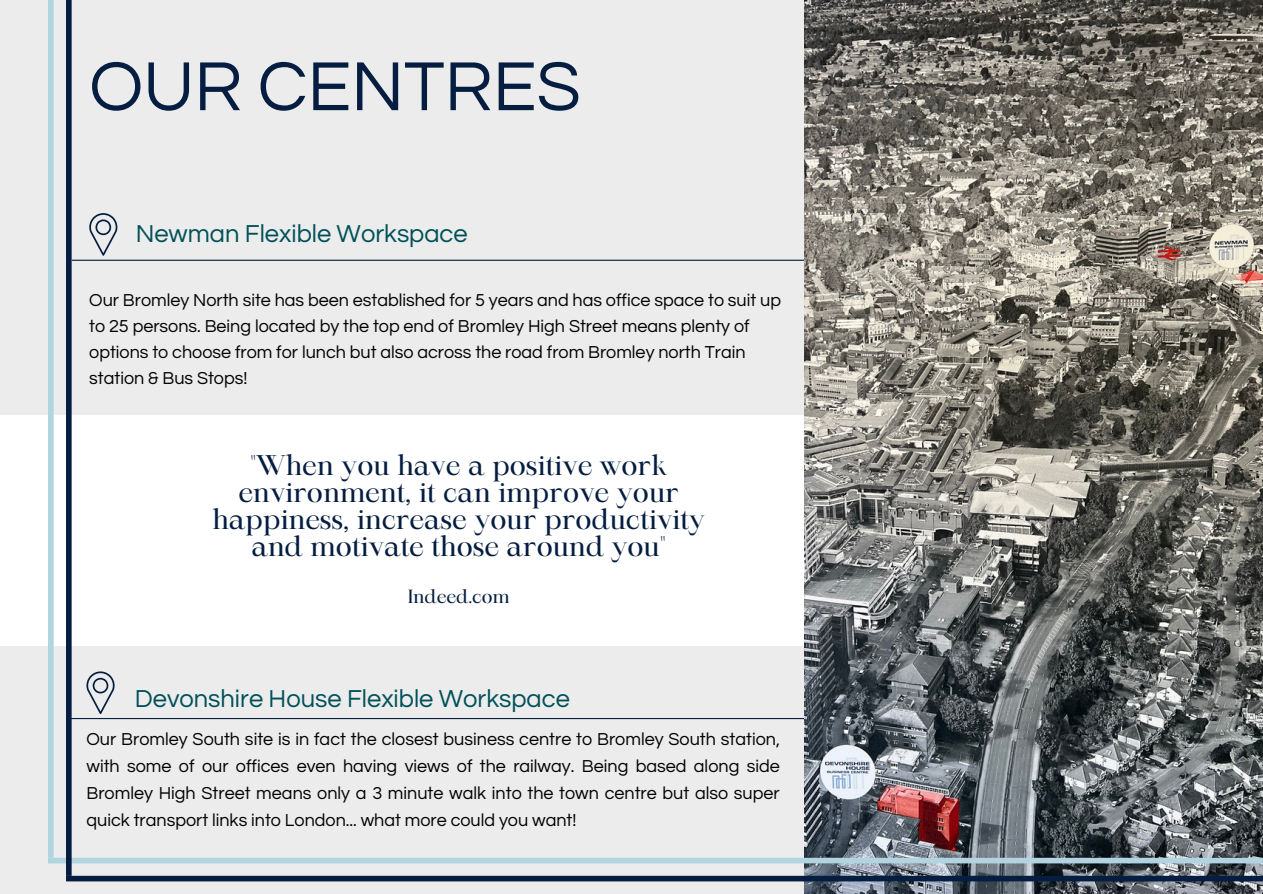
<style>
.page{position:relative;width:1263px;height:894px;background:#fff}
.page>*{position:absolute;margin:0;border:0;box-sizing:border-box;transform-origin:0 0}
.t1{font:72px "Questrial";color:#051d40}
.t2{font:27.3px/27px "Maharlika";color:#051d40;text-align:center}
.t3{font:25.5px "Questrial";color:#005059}
.t4{font:18.3px "Maharlika";color:#051d40}
.t5{font:18px/27px "Questrial";color:#000;text-align:justify}
</style>
<div class="page">
<div style="left:0;top:0;width:1263px;height:893px;background:#ebeceb"></div>
<hr style="left:69px;top:717px;width:779px;height:2px;background:#051d40">
<hr style="left:72px;top:259px;width:1064px;height:2px;background:#051d40">
<img style="left:804px;top:0;width:458px;height:893px">
<div style="left:0;top:416px;width:804px;height:229px;background:#fff"></div>
<svg style="left:89px;top:213px;width:28px;height:43px"></svg>
<svg style="left:86px;top:671px;width:29px;height:43px"></svg>
<div style="left:48px;top:857px;width:1215px;height:6px;background:#b1d4e0"></div>
<div style="left:48px;top:0;width:6px;height:857px;background:#b1d4e0"></div>
<div style="left:66px;top:875px;width:1197px;height:6px;background:#051d40"></div>
<div style="left:66px;top:0;width:6px;height:875px;background:#051d40"></div>
<h1 class="t1" style="left:89px;top:51px;width:493px">OUR CENTRES</h1>
<h3 class="t3" style="left:136px;top:221px;width:333px">Newman Flexible Workspace</h3>
<p class="t5" style="left:89px;top:287px;width:693px;line-height:25.8px;text-align:left">Our Bromley North site has been established for 5 years and has office space to suit up to 25 persons. Being located by the top end of Bromley High Street means plenty of options to choose from for lunch but also across the road from Bromley north Train station &amp; Bus Stops!</p>
<h2 class="t2" style="left:212px;top:454px;width:494px">"When you have a positive work environment, it can improve your happiness, increase your productivity and motivate those around you"</h2>
<p class="t4" style="left:408px;top:589px;width:103px">Indeed.com</p>
<h3 class="t3" style="left:135px;top:686px;width:436px">Devonshire House Flexible Workspace</h3>
<p class="t5" style="left:86px;top:725px;width:695px">Our Bromley South site is in fact the closest business centre to Bromley South station, with some of our offices even having views of the railway. Being based along side Bromley High Street means only a 3 minute walk into the town centre but also super quick transport links into London... what more could you want!</p>
</div>
